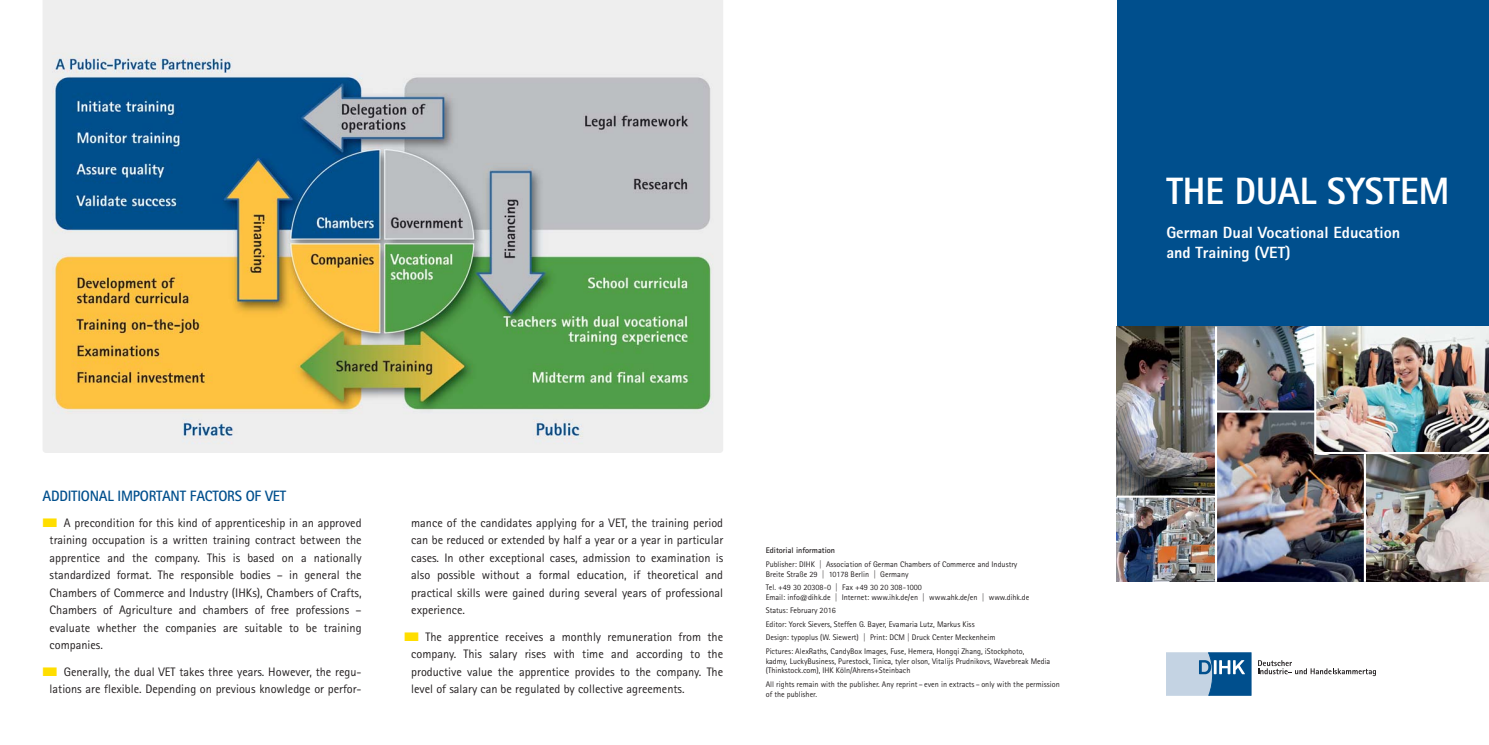
<style>
.page{position:relative;width:1489px;height:745px;background:#fff}
.page>*{position:absolute;margin:0;border:0;box-sizing:border-box;transform-origin:0 0}
.t1{font:800 38.12px "Agfa Rotis Sans Serif";color:#fff;scale:.94 1}
.t2{font:800 16.25px/20px "Agfa Rotis Sans Serif";color:#fff}
.t3{font:700 15px "Agfa Rotis Sans Serif";letter-spacing:-.015em;color:#004f8d;scale:.96 1}
.t4{font:12.25px/17.5px "Agfa Rotis Sans Serif";color:#231f20;text-align:justify}
.t5{font:8.12px/9.8px "Agfa Rotis Sans Serif";color:#231f20}
.t6{font:700 8.12px "Agfa Rotis Sans Serif";color:#231f20}
.s1{color:#ffde00}
</style>
<div class="page">
<div style="left:1116px;top:0;width:372px;height:581px;background:#004f8d"></div>
<img style="left:1216px;top:326px;width:98px;height:84px">
<img style="left:1216px;top:412px;width:147px;height:169px">
<img style="left:1116px;top:326px;width:98px;height:255px">
<img style="left:1316px;top:326px;width:172px;height:125px">
<svg style="left:1258px;top:660px;width:117px;height:15px"></svg>
<svg style="left:1166px;top:652px;width:84px;height:42px"></svg>
<img style="left:1365px;top:454px;width:123px;height:127px">
<hr style="left:1215px;top:410px;width:100px;height:2px;background:#fff">
<hr style="left:1214px;top:326px;width:2px;height:255px;background:#fff">
<hr style="left:1314px;top:326px;width:2px;height:128px;background:#fff">
<hr style="left:1315px;top:451px;width:173px;height:3px;background:#fff">
<hr style="left:1363px;top:454px;width:2px;height:127px;background:#fff">
<hr style="left:1116px;top:495px;width:99px;height:2px;background:#fff">
<img style="left:43px;top:0;width:680px;height:452px">
<p class="t3" style="left:43px;top:489px;width:255px">ADDITIONAL IMPORTANT FACTORS OF VET</p>
<p class="t4" style="left:50px;top:514px;width:313px;text-indent:-7px"><span class="s1">■</span> A precondition for this kind of apprenticeship in an approved training occupation is a written training contract between the apprentice and the company. This is based on a nationally standardized format. The responsible bodies – in general the Chambers of Commerce and Industry (IHKs), Chambers of Crafts, Chambers of Agriculture and chambers of free professions – evaluate whether the companies are suitable to be training companies.</p>
<p class="t4" style="left:43px;top:663px;width:320px;text-align:center"><span class="s1">■</span> Generally, the dual VET takes three years. However, the re gu - lations are flexible. Depending on previous knowledge or perfor-</p>
<p class="t4" style="left:411px;top:514px;width:313px">mance of the candidates applying for a VET, the training period can be reduced or extended by half a year or a year in particular cases. In other exceptional cases, admission to examination is also possible without a formal education, if theoretical and practical skills were gained during several years of professional experience.</p>
<p class="t4" style="left:411px;top:628px;width:313px;text-indent:-7px"><span class="s1">■</span> The apprentice receives a monthly remuneration from the company. This salary rises with time and according to the productive value the apprentice provides to the company. The level of salary can be regulated by collective agreements.</p>
<p class="t6" style="left:765px;top:547px;width:71px">Editorial information</p>
<p class="t5" style="left:765px;top:559px;width:253px">Publisher: DIHK | Association of German Chambers of Commerce and Industry<br>Breite Straße 29 | 10178 Berlin | Germany</p>
<p class="t5" style="left:765px;top:582px;width:265px">Tel. +49 30 20308-0 | Fax +49 30 20 308-1000<br>Email: info@dihk.de | Internet: www.ihk.de/en | www.ahk.de/en | www.dihk.de</p>
<p class="t5" style="left:765px;top:604px;width:260px;line-height:13.5px">Status: February 2016<br>Editor: Yorck Sievers, Steffen G. Bayer, Evamaria Lutz, Markus Kiss<br>Design: typoplus (W. Siewert) | Print: DCM | Druck Center Meckenheim Pictures: AlexRaths, CandyBox Images, Fuse, Hemera, Hongqi Zhang, iStockphoto,</p>
<p class="t5" style="left:765px;top:656px;width:286px">kadmy, LuckyBusiness, Purestock, Tinica, tyler olson, Vitalijs Prudnikovs, Wavebreak Media (Thinkstock.com), IHK Köln/Ah rens+Steinbach</p>
<p class="t5" style="left:765px;top:679px;width:295px">All rights remain with the publisher. Any reprint – even in extracts – only with the permission of the publisher.</p>
<h1 class="t1" style="left:1166px;top:176px;width:302px">THE DUAL SYSTEM</h1>
<h2 class="t2" style="left:1166px;top:224px;width:235px">German Dual Vocational Education and Training (VET)</h2>
</div>
